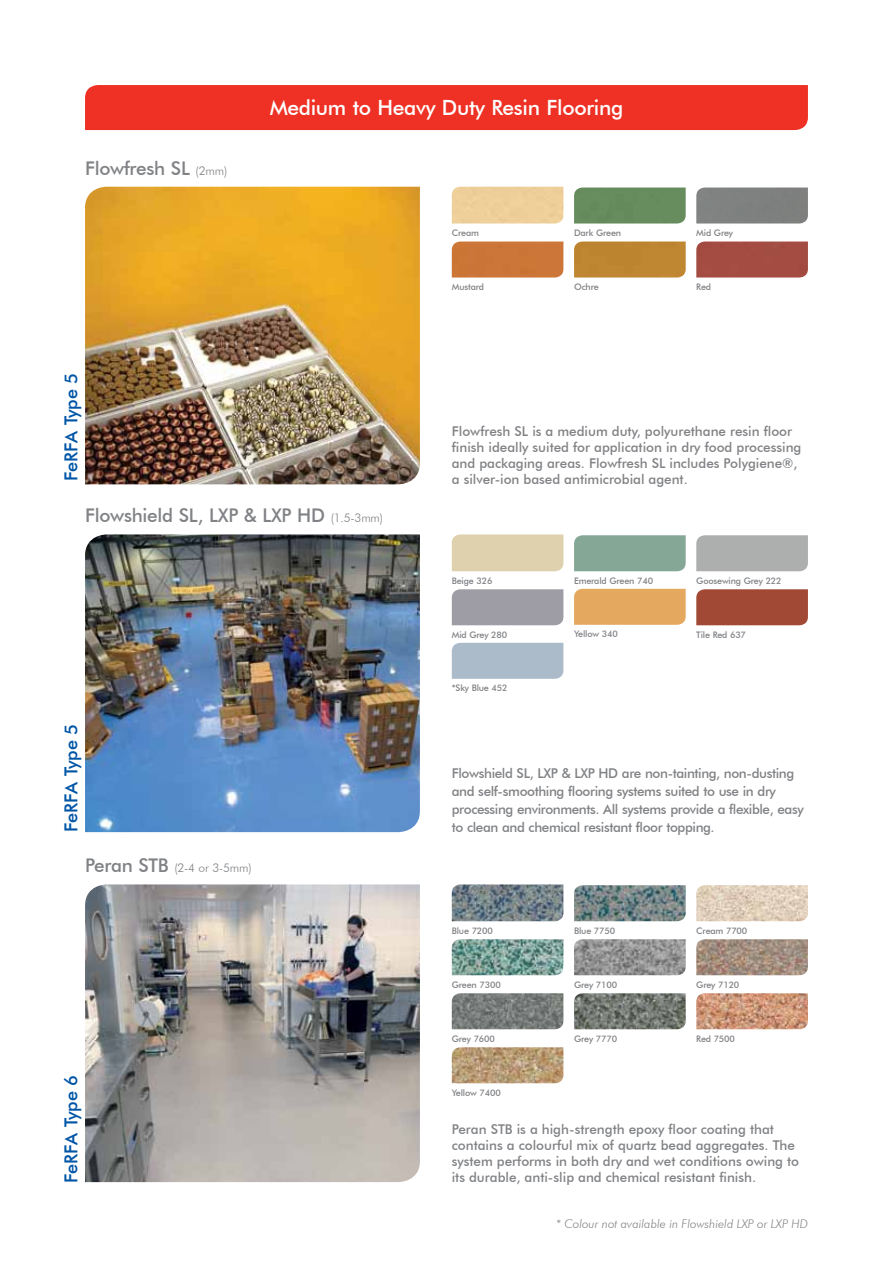
<style>
.page{position:relative;width:893px;height:1263px;background:#fff}
.page>*{position:absolute;margin:0;border:0;box-sizing:border-box;transform-origin:0 0}
.t1{font:500 21px "Futura BT";letter-spacing:-.015em;color:#fff}
.t2{font:500 18.9px "Futura BT";letter-spacing:-.015em;color:#808285}
.t3{font:500 18px "Futura BT";color:#0055a6}
.t4{font:500 13.5px/16.2px "Futura BT";color:#808285}
.t5{font:500 13.5px/18px "Futura BT";letter-spacing:-.03em;color:#808285}
.t6{font:italic 300 12px "Futura BT";color:#808285}
.t7{font:300 12px "Futura BT";color:#808285}
.t8{font:500 9px "Futura BT";letter-spacing:-.02em;color:#808285}
.s1{font-weight:300;font-size:12px}
.s2{font-weight:500;font-size:18.9px}
</style>
<div class="page">
<div style="left:452px;top:643px;width:111px;height:36px;background:#abbbca"></div>
<div style="left:85px;top:85px;width:723px;height:45px;background:#ee3124"></div>
<img style="left:85px;top:534px;width:335px;height:298px">
<div style="left:696px;top:535px;width:112px;height:36px;background:#acafae"></div>
<div style="left:452px;top:534px;width:111px;height:37px;background:#dfd1ae"></div>
<div style="left:574px;top:535px;width:112px;height:36px;background:#85a796"></div>
<div style="left:452px;top:589px;width:111px;height:36px;background:#9e9da5"></div>
<div style="left:574px;top:589px;width:112px;height:36px;background:#e4a85f"></div>
<div style="left:696px;top:589px;width:112px;height:36px;background:#a24936"></div>
<img style="left:85px;top:187px;width:335px;height:297px">
<div style="left:696px;top:188px;width:112px;height:36px;background:#7e8180"></div>
<div style="left:574px;top:188px;width:112px;height:36px;background:#678d5e"></div>
<div style="left:452px;top:242px;width:111px;height:36px;background:#cc7639"></div>
<div style="left:574px;top:242px;width:112px;height:36px;background:#bf8732"></div>
<div style="left:696px;top:242px;width:112px;height:36px;background:#a44c42"></div>
<img style="left:85px;top:884px;width:335px;height:298px">
<img style="left:696px;top:885px;width:112px;height:36px">
<img style="left:452px;top:884px;width:111px;height:37px">
<img style="left:574px;top:885px;width:112px;height:36px">
<img style="left:452px;top:939px;width:111px;height:36px">
<img style="left:574px;top:993px;width:112px;height:36px">
<img style="left:452px;top:993px;width:111px;height:36px">
<img style="left:574px;top:939px;width:112px;height:36px">
<img style="left:696px;top:939px;width:112px;height:36px">
<img style="left:696px;top:993px;width:112px;height:36px">
<img style="left:452px;top:1047px;width:111px;height:36px">
<h2 class="t2" style="left:85px;top:157px;width:144px">Flowfresh SL <span class="s1">(2mm)</span></h2>
<h3 class="t3" style="left:60px;top:481px;width:110px;rotate:-90deg">FeRFA Type 5</h3>
<h1 class="t1" style="left:270px;top:95px;width:355px">Medium to Heavy Duty Resin Flooring</h1>
<p class="t8" style="left:452px;top:227px;width:29px">Cream</p>
<p class="t8" style="left:574px;top:227px;width:49px">Dark Green</p>
<p class="t8" style="left:696px;top:227px;width:38px">Mid Grey</p>
<p class="t8" style="left:452px;top:281px;width:34px">Mustard</p>
<p class="t8" style="left:574px;top:281px;width:26px">Ochre</p>
<p class="t8" style="left:696px;top:281px;width:16px">Red</p>
<p class="t4" style="left:452px;top:423px;width:351px">Flowfresh SL is a medium duty, polyurethane resin floor finish ideally suited for application in dry food processing and packaging areas. Flowfresh SL includes Polygiene®,</p>
<p class="t4" style="left:452px;top:471px;width:237px">a silver-ion based antimicrobial agent.</p>
<h2 class="t2" style="left:85px;top:504px;width:300px">Flowshield SL, LXP &amp; LXP HD <span class="s1">(1.5-3mm)</span></h2>
<h3 class="t3" style="left:60px;top:832px;width:110px;rotate:-90deg">FeRFA Type 5</h3>
<p class="t7" style="left:85px;top:860px;width:168px"><span class="s2">Peran STB</span> (2-4 or 3-5mm)</p>
<h3 class="t3" style="left:60px;top:1183px;width:110px;rotate:-90deg">FeRFA Type 6</h3>
<p class="t8" style="left:452px;top:575px;width:42px">Beige 326</p>
<p class="t8" style="left:574px;top:575px;width:81px">Emerald Green 740</p>
<p class="t8" style="left:696px;top:575px;width:87px">Goosewing Grey 222</p>
<p class="t8" style="left:452px;top:629px;width:57px">Mid Grey 280</p>
<p class="t8" style="left:574px;top:628px;width:45px">Yellow 340</p>
<p class="t8" style="left:696px;top:629px;width:51px">Tile Red 637</p>
<p class="t8" style="left:452px;top:682px;width:57px">*Sky Blue 452</p>
<p class="t5" style="left:452px;top:764px;width:353px">Flowshield SL, LXP &amp; LXP HD are non-tainting, non-dusting and self-smoothing flooring systems suited to use in dry processing environments. All systems provide a flexible, easy to clean and chemical resistant floor topping.</p>
<p class="t8" style="left:452px;top:925px;width:43px">Blue 7200</p>
<p class="t8" style="left:574px;top:925px;width:43px">Blue 7750</p>
<p class="t8" style="left:696px;top:925px;width:53px">Cream 7700</p>
<p class="t8" style="left:452px;top:979px;width:50px">Green 7300</p>
<p class="t8" style="left:574px;top:979px;width:45px">Grey 7100</p>
<p class="t8" style="left:696px;top:979px;width:45px">Grey 7120</p>
<p class="t8" style="left:452px;top:1033px;width:45px">Grey 7600</p>
<p class="t8" style="left:574px;top:1033px;width:45px">Grey 7770</p>
<p class="t8" style="left:696px;top:1033px;width:40px">Red 7500</p>
<p class="t8" style="left:452px;top:1087px;width:51px">Yellow 7400</p>
<p class="t4" style="left:452px;top:1120px;width:349px">Peran STB is a high-strength epoxy floor coating that contains a colourful mix of quartz bead aggregates. The system performs in both dry and wet conditions owing to its durable, anti-slip and chemical resistant finish.</p>
<p class="t6" style="left:556px;top:1216px;width:253px">* Colour not available in Flowshield LXP or LXP HD</p>
</div>
